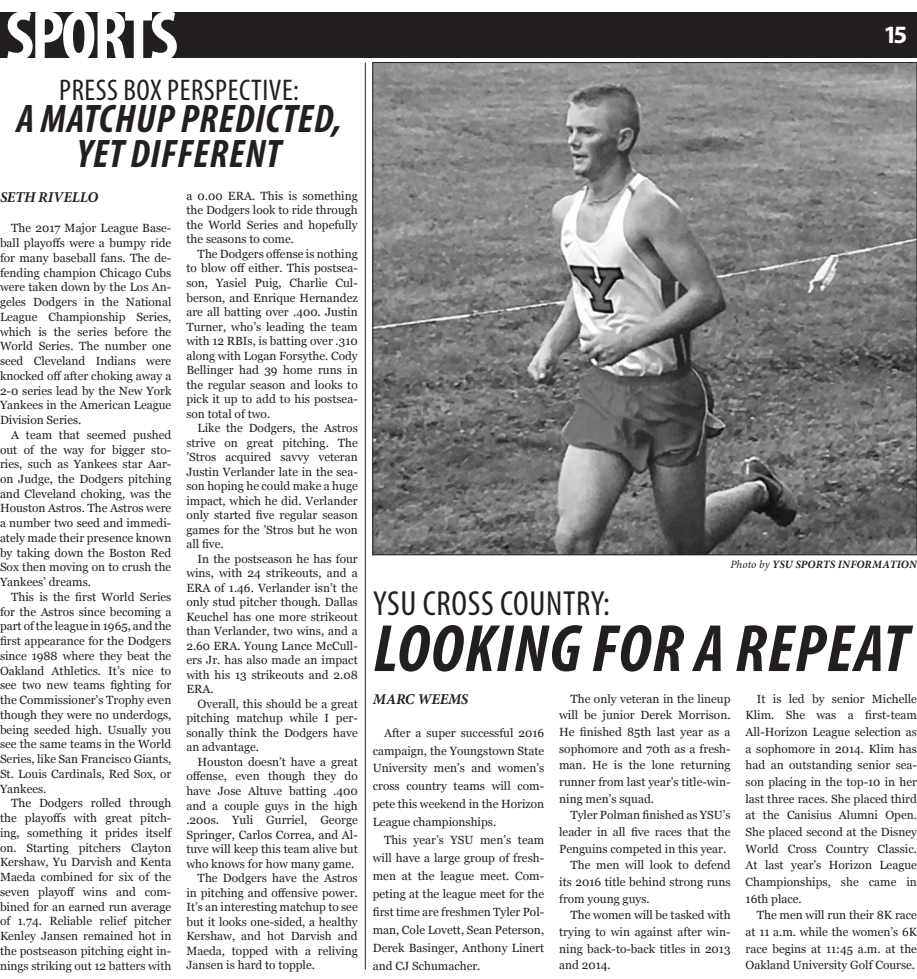
<style>
.page{position:relative;width:917px;height:979px;background:#fff}
.page>*{position:absolute;margin:0;border:0;box-sizing:border-box;transform-origin:0 0}
.Small_Headline{font:700 condensed 72.5px "Myriad Pro";letter-spacing:-.04em;color:#fff}
.t1{font:italic 700 condensed 67.5px "Myriad Pro";letter-spacing:.02em;color:#231f20}
.t2{font:italic 700 condensed 40px "Myriad Pro";letter-spacing:.02em;color:#231f20}
.t3{font:condensed 35px "Myriad Pro";letter-spacing:.02em;color:#231f20}
.t4{font:condensed 30px "Myriad Pro";letter-spacing:.02em;color:#231f20}
.Small_Headline-2{font:700 25px "Myriad Pro";color:#fff}
.t5{font:italic 700 15px "Minion Pro";letter-spacing:-.015em;color:#231f20}
.t6{font:11.88px/14.8px "Georgia";color:#231f20;text-align:justify}
.t7{font:italic 700 11.25px "Minion Pro";letter-spacing:.005em;color:#231f20}
.s1{font-weight:400}
</style>
<div class="page">
<div style="left:0;top:12px;width:917px;height:46px;background:#231f20"></div>
<hr style="left:365px;top:62px;width:1px;height:907px;background:#231f20">
<img style="left:374px;top:64px;width:541px;height:489px">
<p class="Small_Headline" style="left:5px;top:-9px;width:174px">SPORTS</p>
<p class="t4" style="left:59px;top:72px;width:241px">PRESS BOX PERSPECTIVE:</p>
<p class="t2" style="left:17px;top:94px;width:326px">A MATCHUP PREDICTED,</p>
<p class="t2" style="left:77px;top:129px;width:206px">YET DIFFERENT</p>
<p class="t5" style="left:0;top:186px;width:100px">SETH RIVELLO</p>
<p class="t6" style="left:0;top:221px;width:173px;text-indent:11px">The 2017 Major League Base&shy;ball playoffs were a bumpy ride for many baseball fans. The de&shy;fending champion Chicago Cubs were taken down by the Los An&shy;geles Dodgers in the National League Championship Series, which is the series before the World Series. The number one seed Cleveland Indians were knocked off after choking away a 2-0 series lead by the New York Yankees in the American League Division Series.</p>
<p class="t6" style="left:0;top:427px;width:173px;text-indent:11px">A team that seemed pushed out of the way for bigger sto&shy;ries, such as Yankees star Aar&shy;on Judge, the Dodgers pitching and Cleveland choking, was the Houston Astros. The Astros were a number two seed and immedi&shy;ately made their presence known by taking down the Boston Red Sox then moving on to crush the Yankees’ dreams.</p>
<p class="t6" style="left:0;top:590px;width:173px;text-indent:11px">This is the first World Series for the Astros since becoming a part of the league in 1965, and the first appearance for the Dodgers since 1988 where they beat the Oakland Athletics. It’s nice to see two new teams fighting for the Commissioner’s Trophy even though they were no underdogs, being seeded high. Usually you see the same teams in the World Series, like San Francisco Giants, St. Louis Cardinals, Red Sox, or Yankees.</p>
<p class="t6" style="left:0;top:796px;width:173px;text-indent:11px">The Dodgers rolled through the playoffs with great pitch&shy;ing, something it prides itself on. Starting pitchers Clayton Kershaw, Yu Darvish and Kenta Maeda combined for six of the seven playoff wins and com&shy;bined for an earned run average of 1.74. Reliable relief pitcher Kenley Jansen remained hot in the postseason pitching eight in&shy;nings striking out 12 batters with</p>
<p class="t6" style="left:186px;top:189px;width:173px">a 0.00 ERA. This is something the Dodgers look to ride through the World Series and hopefully the seasons to come.</p>
<p class="t6" style="left:186px;top:247px;width:173px;text-indent:11px">The Dodgers offense is nothing to blow off either. This postsea&shy;son, Yasiel Puig, Charlie Cul&shy;berson, and Enrique Hernandez are all batting over .400. Justin Turner, who’s leading the team with 12 RBIs, is batting over .310 along with Logan Forsythe. Cody Bellinger had 39 home runs in the regular season and looks to pick it up to add to his postsea&shy;son total of two.</p>
<p class="t6" style="left:186px;top:421px;width:173px;text-indent:11px">Like the Dodgers, the Astros strive on great pitching. The ’Stros acquired savvy veteran Justin Verlander late in the sea&shy;son hoping he could make a huge impact, which he did. Verlander only started five regular season games for the ’Stros but he won all five.</p>
<p class="t6" style="left:186px;top:552px;width:173px;text-indent:11px">In the postseason he has four wins, with 24 strikeouts, and a ERA of 1.46. Verlander isn’t the only stud pitcher though. Dallas Keuchel has one more strikeout than Verlander, two wins, and a 2.60 ERA. Young Lance McCull&shy;ers Jr. has also made an impact with his 13 strikeouts and 2.08<br>ERA.</p>
<p class="t6" style="left:186px;top:697px;width:173px;text-indent:11px">Overall, this should be a great pitching matchup while I per&shy;sonally think the Dodgers have an advantage.</p>
<p class="t6" style="left:186px;top:755px;width:173px;text-indent:11px">Houston doesn’t have a great offense, even though they do have Jose Altuve batting .400 and a couple guys in the high .200s. Yuli Gurriel, George Springer, Carlos Correa, and Al&shy;tuve will keep this team alive but who knows for how many game.</p>
<p class="t6" style="left:186px;top:871px;width:173px;text-indent:11px">The Dodgers have the Astros in pitching and offensive power.<br>It’s an interesting matchup to see but it looks one-sided, a healthy Kershaw, and hot Darvish and Maeda, topped with a reliving Jansen is hard to topple.</p>
<p class="Small_Headline-2" style="left:883px;top:18px;width:25px">15</p>
<p class="t7" style="left:730px;top:556px;width:188px"><span class="s1">Photo by</span> YSU SPORTS INFORMATION</p>
<p class="t3" style="left:373px;top:582px;width:238px">YSU CROSS COUNTRY:</p>
<p class="t1" style="left:373px;top:606px;width:536px">LOOKING FOR A REPEAT</p>
<p class="t5" style="left:373px;top:689px;width:97px">MARC WEEMS</p>
<p class="t6" style="left:373px;top:724px;width:173px;line-height:17.9px;text-indent:11px">After a super successful 2016 campaign, the Youngstown State University men’s and women’s cross country teams will com&shy;pete this weekend in the Horizon League championships.</p>
<p class="t6" style="left:373px;top:831px;width:173px;line-height:17.9px;text-indent:11px">This year’s YSU men’s team will have a large group of fresh&shy;men at the league meet. Com&shy;peting at the league meet for the first time are freshmen Tyler Pol&shy;man, Cole Lovett, Sean Peterson, Derek Basinger, Anthony Linert and CJ Schumacher.</p>
<p class="t6" style="left:559px;top:690px;width:173px;line-height:16.6px;text-indent:11px">The only veteran in the lineup will be junior Derek Morrison.<br>He finished 85th last year as a sophomore and 70th as a fresh&shy;man. He is the lone returning runner from last year’s title-win&shy;ning men’s squad.</p>
<p class="t6" style="left:559px;top:807px;width:173px;line-height:16.6px;text-indent:11px">Tyler Polman finished as YSU’s leader in all five races that the Penguins competed in this year.</p>
<p class="t6" style="left:559px;top:857px;width:173px;line-height:16.6px;text-indent:11px">The men will look to defend its 2016 title behind strong runs from young guys.</p>
<p class="t6" style="left:559px;top:907px;width:173px;line-height:16.6px;text-indent:11px">The women will be tasked with trying to win against after win&shy;ning back-to-back titles in 2013 and 2014.</p>
<p class="t6" style="left:746px;top:690px;width:173px;line-height:16.6px;text-indent:11px">It is led by senior Michelle Klim. She was a first-team All-Horizon League selection as a sophomore in 2014. Klim has had an outstanding senior sea&shy;son placing in the top-10 in her last three races. She placed third at the Canisius Alumni Open.<br>She placed second at the Disney World Cross Country Classic.<br>At last year’s Horizon League Championships, she came in 16th place.</p>
<p class="t6" style="left:746px;top:907px;width:173px;line-height:16.6px;text-indent:11px">The men will run their 8K race at 11 a.m. while the women’s 6K race begins at 11:45 a.m. at the Oakland University Golf Course.</p>
</div>
